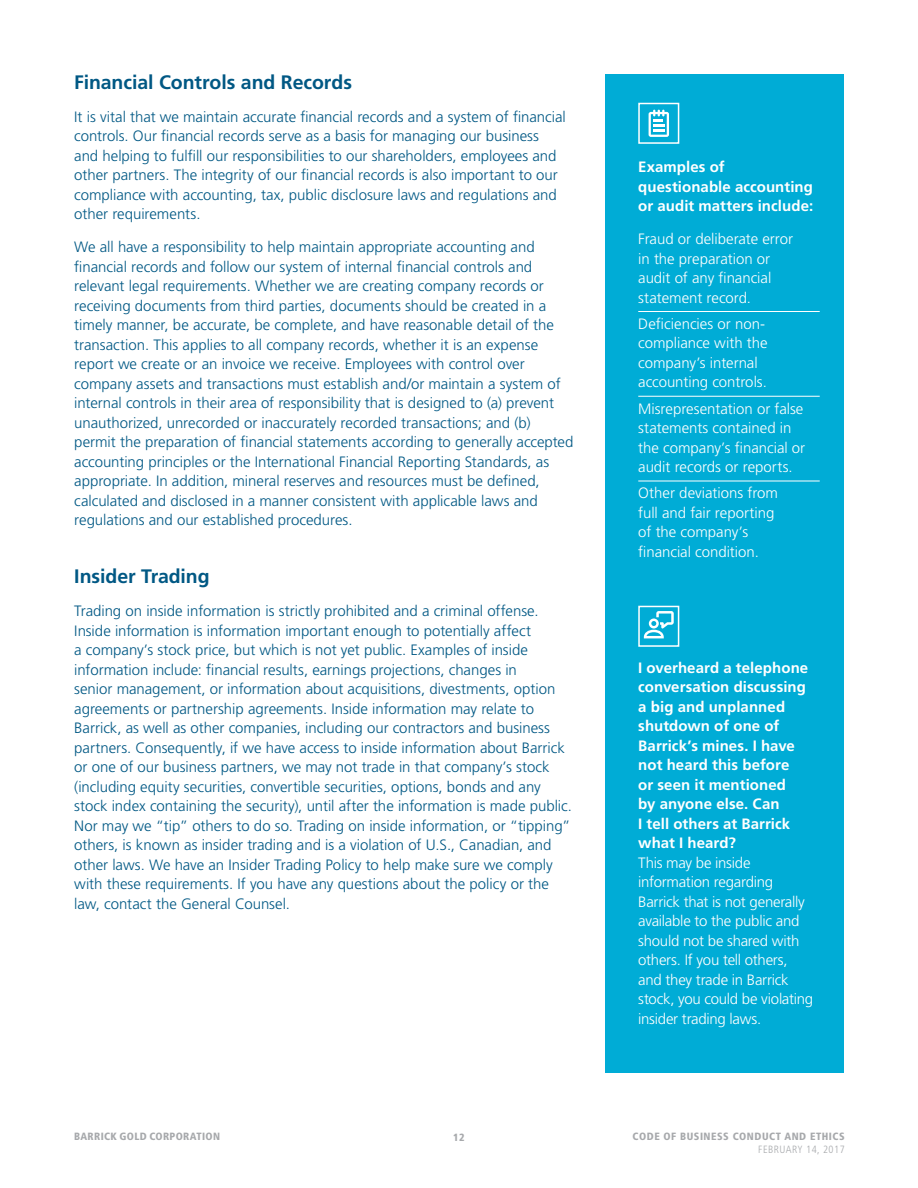
<style>
.page{position:relative;width:918px;height:1188px;background:#fff}
.page>*{position:absolute;margin:0;border:0;box-sizing:border-box;transform-origin:0 0}
.t1{font:700 19.5px "Frutiger LT Std";letter-spacing:-.005em;color:#005884}
.t2{font:300 15px/19.5px "Frutiger LT Std";color:#005884}
.t3{font:300 15px/19.5px "Frutiger LT Std";letter-spacing:-.005em;color:#fff}
.t4{font:700 15px/19.5px "Frutiger LT Std";letter-spacing:.005em;color:#fff}
.t5{font:900 condensed 10.5px "Frutiger LT Std";letter-spacing:.05em;color:#a7a9ac}
.t6{font:900 condensed 10.5px "Frutiger LT Std";letter-spacing:.03em;color:#a7a9ac}
.t7{font:300 condensed 10.5px "Frutiger LT Std";letter-spacing:.05em;color:#a7a9ac}
</style>
<div class="page">
<div style="left:605px;top:74px;width:239px;height:999px;background:#00acd6"></div>
<hr style="left:638px;top:311px;width:182px;height:1px;background:#fff">
<hr style="left:638px;top:396px;width:182px;height:1px;background:#fff">
<hr style="left:638px;top:481px;width:182px;height:1px;background:#fff">
<svg style="left:649px;top:110px;width:20px;height:27px"></svg>
<div style="left:638px;top:103px;width:41px;height:41px;border:2px solid #fff"></div>
<svg style="left:644px;top:611px;width:30px;height:27px"></svg>
<div style="left:638px;top:606px;width:41px;height:41px;border:2px solid #fff"></div>
<h1 class="t1" style="left:74px;top:71px;width:279px">Financial Controls and Records</h1>
<p class="t2" style="left:74px;top:107px;width:493px">It is vital that we maintain accurate financial records and a system of financial controls. Our financial records serve as a basis for managing our business and helping to fulfill our responsibilities to our shareholders, employees and other partners. The integrity of our financial records is also important to our compliance with accounting, tax, public disclosure laws and regulations and other requirements.</p>
<p class="t2" style="left:74px;top:238px;width:501px">We all have a responsibility to help maintain appropriate accounting and financial records and follow our system of internal financial controls and relevant legal requirements. Whether we are creating company records or receiving documents from third parties, documents should be created in a timely manner, be accurate, be complete, and have reasonable detail of the transaction. This applies to all company records, whether it is an expense report we create or an invoice we receive. Employees with control over company assets and transactions must establish and/or maintain a system of internal controls in their area of responsibility that is designed to (a) prevent unauthorized, unrecorded or inaccurately recorded transactions; and (b) permit the preparation of financial statements according to generally accepted accounting principles or the International Financial Reporting Standards, as appropriate. In addition, mineral reserves and resources must be defined, calculated and disclosed in a manner consistent with applicable laws and regulations and our established procedures.</p>
<h1 class="t1" style="left:74px;top:565px;width:137px">Insider Trading</h1>
<p class="t2" style="left:74px;top:601px;width:499px">Trading on inside information is strictly prohibited and a criminal offense.<br>Inside information is information important enough to potentially affect<br>a company’s stock price, but which is not yet public. Examples of inside information include: financial results, earnings projections, changes in<br>senior management, or information about acquisitions, divestments, option agreements or partnership agreements. Inside information may relate to Barrick, as well as other companies, including our contractors and business partners. Consequently, if we have access to inside information about Barrick or one of our business partners, we may not trade in that company’s stock (including equity securities, convertible securities, options, bonds and any stock index containing the security), until after the information is made public.<br>Nor may we “tip” others to do so. Trading on inside information, or “tipping” others, is known as insider trading and is a violation of U.S., Canadian, and other laws. We have an Insider Trading Policy to help make sure we comply with these requirements. If you have any questions about the policy or the law, contact the General Counsel.</p>
<p class="t4" style="left:638px;top:157px;width:176px">Examples of questionable accounting or audit matters include:</p>
<p class="t3" style="left:638px;top:229px;width:156px">Fraud or deliberate error in the preparation or audit of any financial statement record.</p>
<p class="t3" style="left:638px;top:314px;width:131px">Deficiencies or non&shy;compliance with the company’s internal accounting controls.</p>
<p class="t3" style="left:638px;top:399px;width:169px">Misrepresentation or false statements contained in the company’s financial or audit records or reports.</p>
<p class="t3" style="left:638px;top:484px;width:141px">Other deviations from full and fair reporting of the company’s financial condition.</p>
<p class="t4" style="left:638px;top:658px;width:171px">I overheard a telephone conversation discussing a big and unplanned shutdown of one of<br>Barrick’s mines. I have not heard this before<br>or seen it mentioned<br>by anyone else. Can<br>I tell others at Barrick what I heard?</p>
<p class="t3" style="left:638px;top:853px;width:176px">This may be inside information regarding<br>Barrick that is not generally available to the public and should not be shared with others. If you tell others, and they trade in Barrick stock, you could be violating insider trading laws.</p>
<p class="t6" style="left:74px;top:1130px;width:147px">BARRICK GOLD CORPORATION</p>
<p class="t5" style="left:453px;top:1131px;width:13px">12</p>
<p class="t5" style="left:633px;top:1130px;width:214px">CODE OF BUSINESS CONDUCT AND ETHICS</p>
<p class="t7" style="left:758px;top:1143px;width:88px">FEBRUARY 14, 2017</p>
</div>
